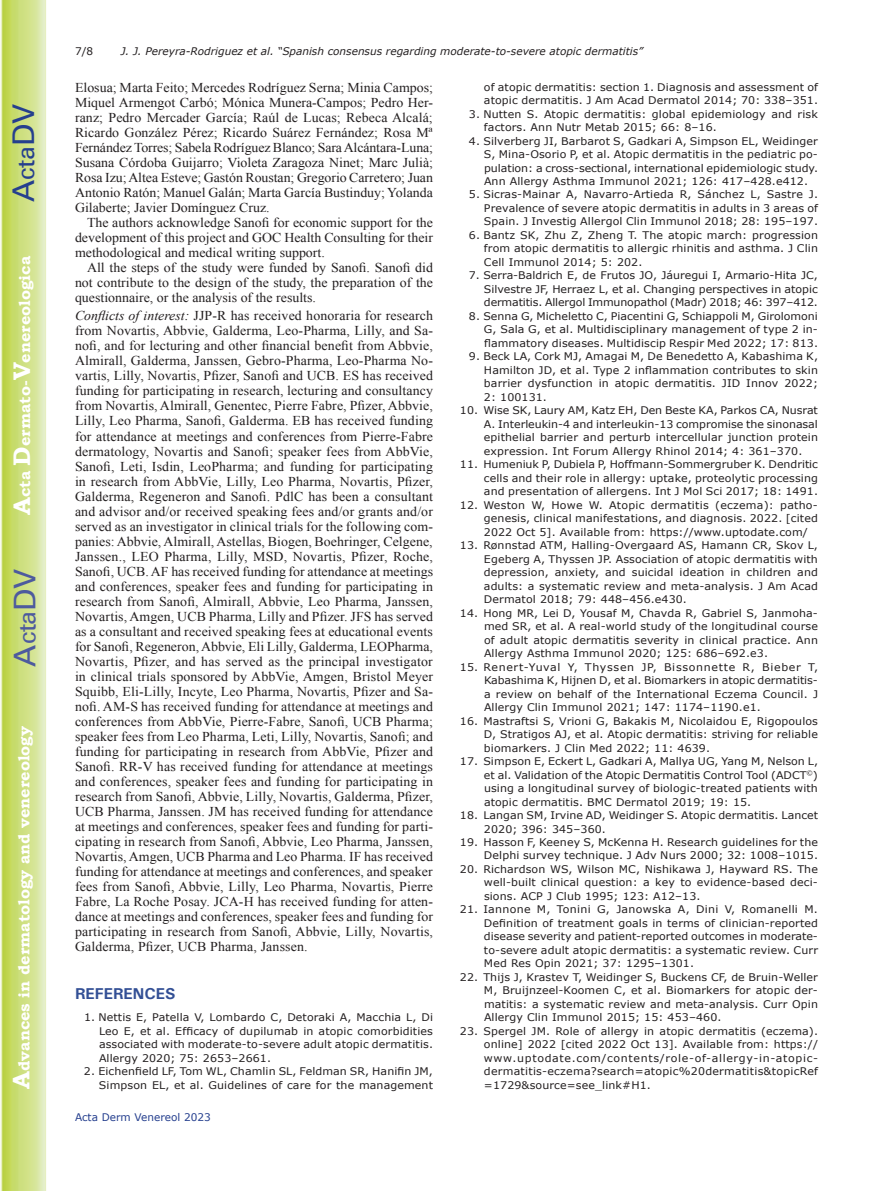
<style>
.page{position:relative;width:893px;height:1191px;background:#fff}
.page>*{position:absolute;margin:0;border:0;box-sizing:border-box;transform-origin:0 0}
.t1{font:30px "Univers";color:#4d5a9e}
.t2{font:30px "Univers";color:#253f8e}
.t3{font:700 15.75px "Bookman Old Style";color:#fff}
.t4{font:700 15.75px "Univers";color:#324f95}
.t5{font:13.5px/15px "Times New Roman";color:#231f20;text-align:justify}
.t6{font:10.5px/13.5px "Verdana";letter-spacing:.01em;color:#231f20;text-align:justify;scale:1.05 1}
.t7{font:italic 10.5px "Verdana";color:#231f20}
.t8{font:10.5px "Verdana";color:#253f8e}
.t9{font:10.5px "Verdana";letter-spacing:.01em;color:#231f20}
.s1{font-size:24px}
.s2{font-style:italic}
</style>
<div class="page">
<svg style="left:1px;top:0;width:45px;height:1191px;background:#cfe084"></svg>
<h1 class="t2" style="left:6px;top:202px;width:100px;rotate:-90deg">A<span class="s1">cta</span>DV</h1>
<h2 class="t3" style="left:15px;top:515px;width:260px;rotate:-90deg"><span class="s1">A</span>cta <span class="s1">D</span>ermato-<span class="s1">V</span>enereologica</h2>
<h1 class="t1" style="left:7px;top:666px;width:100px;rotate:-90deg">A<span class="s1">cta</span>DV</h1>
<h2 class="t3" style="left:15px;top:1088px;width:364px;rotate:-90deg"><span class="s1">A</span>dvances in dermatology and venereology</h2>
<p class="t9" style="left:75px;top:44px;width:20px">7/8</p>
<p class="t7" style="left:121px;top:44px;width:524px">J. J. Pereyra-Rodriguez et al. “Spanish consensus regarding moderate-to-severe atopic dermatitis”</p>
<p class="t5" style="left:75px;top:80px;width:360px">Elosua; Marta Feito; Mercedes Rodríguez Serna; Minia Campos; Miquel Armengot Carbó; Mónica Munera-Campos; Pedro Her&shy;ranz; Pedro Mercader García; Raúl de Lucas; Rebeca Alcalá; Ricardo González Pérez; Ricardo Suárez Fernández; Rosa Mª Fernández Torres; Sabela Rodríguez Blanco; Sara Alcántara-Luna; Susana Córdoba Guijarro; Violeta Zaragoza Ninet; Marc Julià; Rosa Izu; Altea Esteve; Gastón Roustan; Gregorio Carretero; Juan Antonio Ratón; Manuel Galán; Marta García Bustinduy; Yolanda Gilaberte; Javier Domínguez Cruz.</p>
<p class="t5" style="left:75px;top:215px;width:359px;text-indent:12px">The authors acknowledge Sanofi for economic support for the development of this project and GOC Health Consulting for their methodological and medical writing support.</p>
<p class="t5" style="left:75px;top:260px;width:360px;text-indent:12px">All the steps of the study were funded by Sanofi. Sanofi did not contribute to the design of the study, the preparation of the questionnaire, or the analysis of the results.</p>
<p class="t5" style="left:75px;top:308px;width:360px"><span class="s2">Conflicts of interest:</span> JJP-R has received honoraria for research from Novartis, Abbvie, Galderma, Leo-Pharma, Lilly, and Sa&shy;nofi, and for lecturing and other financial benefit from Abbvie, Almirall, Galderma, Janssen, Gebro-Pharma, Leo-Pharma No&shy;vartis, Lilly, Novartis, Pfizer, Sanofi and UCB. ES has received funding for participating in research, lecturing and consultancy from Novartis, Almirall, Genentec, Pierre Fabre, Pfizer, Abbvie, Lilly, Leo Pharma, Sanofi, Galderma. EB has received funding for attendance at meetings and conferences from Pierre-Fabre dermatology, Novartis and Sanofi; speaker fees from AbbVie, Sanofi, Leti, Isdin, LeoPharma; and funding for participating in research from AbbVie, Lilly, Leo Pharma, Novartis, Pfizer, Galderma, Regeneron and Sanofi. PdlC has been a consultant and advisor and/or received speaking fees and/or grants and/or served as an investigator in clinical trials for the following com&shy;panies: Abbvie, Almirall, Astellas, Biogen, Boehringer, Celgene, Janssen., LEO Pharma, Lilly, MSD, Novartis, Pfizer, Roche, Sanofi, UCB. AF has received funding for attendance at meetings and conferences, speaker fees and funding for participating in research from Sanofi, Almirall, Abbvie, Leo Pharma, Janssen, Novartis, Amgen, UCB Pharma, Lilly and Pfizer. JFS has served as a consultant and received speaking fees at educational events for Sanofi, Regeneron, Abbvie, Eli Lilly, Galderma, LEOPharma, Novartis, Pfizer, and has served as the principal investigator in clinical trials sponsored by AbbVie, Amgen, Bristol Meyer Squibb, Eli-Lilly, Incyte, Leo Pharma, Novartis, Pfizer and Sa&shy;nofi. AM-S has received funding for attendance at meetings and conferences from AbbVie, Pierre-Fabre, Sanofi, UCB Pharma; speaker fees from Leo Pharma, Leti, Lilly, Novartis, Sanofi; and funding for participating in research from AbbVie, Pfizer and Sanofi. RR-V has received funding for attendance at meetings and conferences, speaker fees and funding for participating in research from Sanofi, Abbvie, Lilly, Novartis, Galderma, Pfizer, UCB Pharma, Janssen. JM has received funding for attendance at meetings and conferences, speaker fees and funding for parti&shy;cipating in research from Sanofi, Abbvie, Leo Pharma, Janssen, Novartis, Amgen, UCB Pharma and Leo Pharma. IF has received funding for attendance at meetings and conferences, and speaker fees from Sanofi, Abbvie, Lilly, Leo Pharma, Novartis, Pierre Fabre, La Roche Posay. JCA-H has received funding for atten&shy;dance at meetings and conferences, speaker fees and funding for participating in research from Sanofi, Abbvie, Lilly, Novartis, Galderma, Pfizer, UCB Pharma, Janssen.</p>
<h2 class="t4" style="left:75px;top:983px;width:102px">REFERENCES</h2>
<p class="t6" style="left:99px;top:1011px;width:320px;text-indent:-15px">1. Nettis E, Patella V, Lombardo C, Detoraki A, Macchia L, Di Leo E, et al. Efficacy of dupilumab in atopic comorbidities associated with moderate-to-severe adult atopic dermatitis.<br>Allergy 2020; 75: 2653–2661.</p>
<p class="t6" style="left:84px;top:1065px;width:334px;text-align:right">2. Eichenfield LF, Tom WL, Chamlin SL, Feldman SR, Hanifin JM,<br>Simpson EL, et al. Guidelines of care for the management</p>
<p class="t8" style="left:75px;top:1110px;width:137px">Acta Derm Venereol 2023</p>
<p class="t6" style="left:484px;top:80px;width:320px">of atopic dermatitis: section 1. Diagnosis and assessment of atopic dermatitis. J Am Acad Dermatol 2014; 70: 338–351.</p>
<p class="t6" style="left:484px;top:107px;width:320px;text-indent:-15px">3. Nutten S. Atopic dermatitis: global epidemiology and risk factors. Ann Nutr Metab 2015; 66: 8–16.</p>
<p class="t6" style="left:484px;top:134px;width:320px;text-indent:-15px">4. Silverberg JI, Barbarot S, Gadkari A, Simpson EL, Weidinger S, Mina-Osorio P, et al. Atopic dermatitis in the pediatric po&shy;pulation: a cross-sectional, international epidemiologic study.<br>Ann Allergy Asthma Immunol 2021; 126: 417–428.e412.</p>
<p class="t6" style="left:484px;top:188px;width:320px;text-indent:-15px">5. Sicras-Mainar A, Navarro-Artieda R, Sánchez L, Sastre J.<br>Prevalence of severe atopic dermatitis in adults in 3 areas of Spain. J Investig Allergol Clin Immunol 2018; 28: 195–197.</p>
<p class="t6" style="left:484px;top:228px;width:320px;text-indent:-15px">6. Bantz SK, Zhu Z, Zheng T. The atopic march: progression from atopic dermatitis to allergic rhinitis and asthma. J Clin Cell Immunol 2014; 5: 202.</p>
<p class="t6" style="left:484px;top:269px;width:320px;text-indent:-15px">7. Serra-Baldrich E, de Frutos JO, Jáuregui I, Armario-Hita JC, Silvestre JF, Herraez L, et al. Changing perspectives in atopic dermatitis. Allergol Immunopathol (Madr) 2018; 46: 397–412.</p>
<p class="t6" style="left:484px;top:309px;width:320px;text-indent:-15px">8. Senna G, Micheletto C, Piacentini G, Schiappoli M, Girolomoni G, Sala G, et al. Multidisciplinary management of type 2 in&shy;flammatory diseases. Multidiscip Respir Med 2022; 17: 813.</p>
<p class="t6" style="left:484px;top:350px;width:320px;text-indent:-15px">9. Beck LA, Cork MJ, Amagai M, De Benedetto A, Kabashima K, Hamilton JD, et al. Type 2 inflammation contributes to skin barrier dysfunction in atopic dermatitis. JID Innov 2022; 2: 100131.</p>
<p class="t6" style="left:484px;top:404px;width:320px;text-indent:-24px">10. Wise SK, Laury AM, Katz EH, Den Beste KA, Parkos CA, Nusrat A. Interleukin-4 and interleukin-13 compromise the sinonasal epithelial barrier and perturb intercellular junction protein expression. Int Forum Allergy Rhinol 2014; 4: 361–370.</p>
<p class="t6" style="left:484px;top:458px;width:320px;text-indent:-24px">11. Humeniuk P, Dubiela P, Hoffmann-Sommergruber K. Dendritic cells and their role in allergy: uptake, proteolytic processing and presentation of allergens. Int J Mol Sci 2017; 18: 1491.</p>
<p class="t6" style="left:484px;top:498px;width:320px;text-align:left;text-indent:-24px">12. Weston W, Howe W. Atopic dermatitis (eczema): patho&shy;genesis, clinical manifestations, and diagnosis. 2022. [cited<br>2022 Oct 5]. Available from: https://www.uptodate.com/</p>
<p class="t6" style="left:484px;top:539px;width:320px;text-indent:-24px">13. Rønnstad ATM, Halling-Overgaard AS, Hamann CR, Skov L, Egeberg A, Thyssen JP. Association of atopic dermatitis with depression, anxiety, and suicidal ideation in children and adults: a systematic review and meta-analysis. J Am Acad Dermatol 2018; 79: 448–456.e430.</p>
<p class="t6" style="left:484px;top:606px;width:320px;text-indent:-24px">14. Hong MR, Lei D, Yousaf M, Chavda R, Gabriel S, Janmoha&shy;med SR, et al. A real-world study of the longitudinal course of adult atopic dermatitis severity in clinical practice. Ann Allergy Asthma Immunol 2020; 125: 686–692.e3.</p>
<p class="t6" style="left:484px;top:660px;width:320px;text-indent:-24px">15. Renert-Yuval Y, Thyssen JP, Bissonnette R, Bieber T, Kabashima K, Hijnen D, et al. Biomarkers in atopic dermatitis&shy;a review on behalf of the International Eczema Council. J Allergy Clin Immunol 2021; 147: 1174–1190.e1.</p>
<p class="t6" style="left:484px;top:714px;width:320px;text-indent:-24px">16. Mastraftsi S, Vrioni G, Bakakis M, Nicolaidou E, Rigopoulos D, Stratigos AJ, et al. Atopic dermatitis: striving for reliable biomarkers. J Clin Med 2022; 11: 4639.</p>
<p class="t6" style="left:484px;top:754px;width:320px;text-indent:-24px">17. Simpson E, Eckert L, Gadkari A, Mallya UG, Yang M, Nelson L, et al. Validation of the Atopic Dermatitis Control Tool (ADCT<sup>©</sup>) using a longitudinal survey of biologic-treated patients with atopic dermatitis. BMC Dermatol 2019; 19: 15.</p>
<p class="t6" style="left:484px;top:808px;width:320px;text-indent:-24px">18. Langan SM, Irvine AD, Weidinger S. Atopic dermatitis. Lancet<br>2020; 396: 345–360.</p>
<p class="t6" style="left:460px;top:835px;width:342px;text-align:right">19. Hasson F, Keeney S, McKenna H. Research guidelines for the<br>Delphi survey technique. J Adv Nurs 2000; 32: 1008–1015.</p>
<p class="t6" style="left:484px;top:862px;width:320px;text-indent:-24px">20. Richardson WS, Wilson MC, Nishikawa J, Hayward RS. The well-built clinical question: a key to evidence-based deci&shy;sions. ACP J Club 1995; 123: A12–13.</p>
<p class="t6" style="left:484px;top:903px;width:320px;text-indent:-24px">21. Iannone M, Tonini G, Janowska A, Dini V, Romanelli M.<br>Definition of treatment goals in terms of clinician-reported disease severity and patient-reported outcomes in moderate&shy;to-severe adult atopic dermatitis: a systematic review. Curr Med Res Opin 2021; 37: 1295–1301.</p>
<p class="t6" style="left:484px;top:970px;width:320px;text-indent:-24px">22. Thijs J, Krastev T, Weidinger S, Buckens CF, de Bruin-Weller M, Bruijnzeel-Koomen C, et al. Biomarkers for atopic der&shy;matitis: a systematic review and meta-analysis. Curr Opin Allergy Clin Immunol 2015; 15: 453–460.</p>
<p class="t6" style="left:484px;top:1024px;width:320px;text-indent:-24px">23. Spergel JM. Role of allergy in atopic dermatitis (eczema). online] 2022 [cited 2022 Oct 13]. Available from: https:// www.uptodate.com/contents/role-of-allergy-in-atopic&shy;dermatitis-eczema?search=atopic%20dermatitis&amp;topicRef =1729&amp;source=see_link#H1.</p>
</div>
